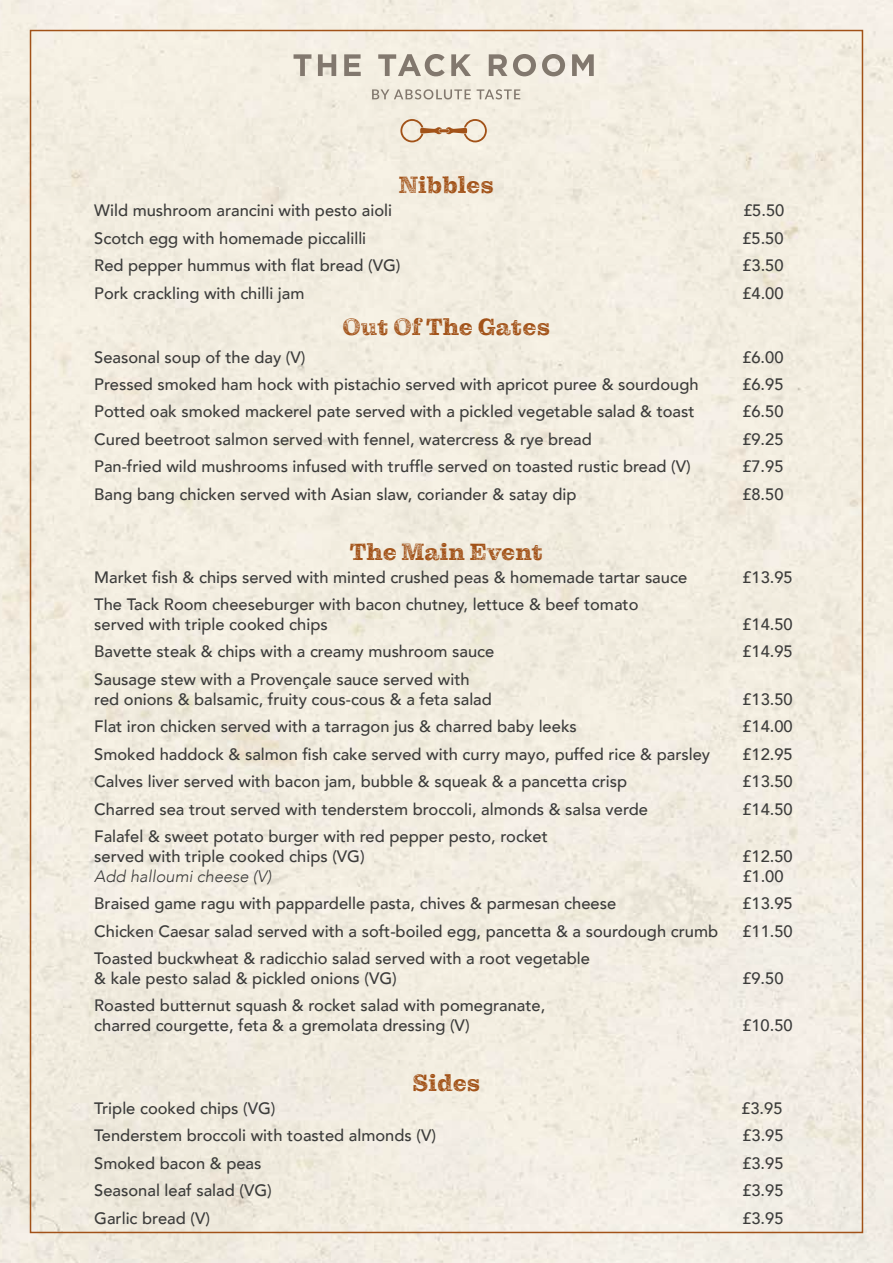
<style>
.page{position:relative;width:893px;height:1263px;background:#f3eee1}
.page>*{position:absolute;margin:0;border:0;box-sizing:border-box;transform-origin:0 0}
.t1{font:24px "Pulpo Rust 75";color:#a25218}
.t2{font:500 16.5px/19.8px "Avenir";color:#3c3c3b}
.t3{font:italic 300 16.5px "Avenir";color:#3c3c3b}
</style>
<div class="page">
<svg style="left:400px;top:119px;width:87px;height:23px;background:#e1cbb4"></svg>
<svg style="left:294px;top:54px;width:17px;height:22px"></svg>
<svg style="left:318px;top:54px;width:18px;height:22px"></svg>
<svg style="left:344px;top:54px;width:17px;height:22px"></svg>
<svg style="left:378px;top:54px;width:67px;height:22px"></svg>
<svg style="left:451px;top:54px;width:20px;height:22px"></svg>
<svg style="left:489px;top:54px;width:18px;height:22px"></svg>
<svg style="left:513px;top:54px;width:23px;height:22px"></svg>
<svg style="left:542px;top:54px;width:23px;height:22px"></svg>
<svg style="left:572px;top:54px;width:22px;height:22px"></svg>
<svg style="left:372px;top:89px;width:99px;height:10px"></svg>
<svg style="left:477px;top:89px;width:43px;height:10px"></svg>
<h1 class="t1" style="left:399px;top:171px;width:97px">Nibbles</h1>
<p class="t2" style="left:94px;top:200px;width:299px">Wild mushroom arancini with pesto aioli</p>
<p class="t2" style="left:743px;top:200px;width:43px">£5.50</p>
<p class="t2" style="left:94px;top:227px;width:274px">Scotch egg with homemade piccalilli</p>
<p class="t2" style="left:742px;top:227px;width:43px">£5.50</p>
<p class="t2" style="left:94px;top:255px;width:308px">Red pepper hummus with flat bread (VG)</p>
<p class="t2" style="left:742px;top:255px;width:43px">£3.50</p>
<p class="t2" style="left:94px;top:282px;width:212px">Pork crackling with chilli jam</p>
<p class="t2" style="left:742px;top:282px;width:43px">£4.00</p>
<h1 class="t1" style="left:343px;top:313px;width:209px">Out Of The Gates</h1>
<p class="t2" style="left:94px;top:346px;width:213px">Seasonal soup of the day (V)</p>
<p class="t2" style="left:742px;top:346px;width:43px">£6.00</p>
<p class="t2" style="left:94px;top:373px;width:606px">Pressed smoked ham hock with pistachio served with apricot puree &amp; sourdough</p>
<p class="t2" style="left:742px;top:373px;width:43px">£6.95</p>
<p class="t2" style="left:94px;top:401px;width:602px">Potted oak smoked mackerel pate served with a pickled vegetable salad &amp; toast</p>
<p class="t2" style="left:742px;top:401px;width:43px">£6.50</p>
<p class="t2" style="left:94px;top:428px;width:499px">Cured beetroot salmon served with fennel, watercress &amp; rye bread</p>
<p class="t2" style="left:742px;top:428px;width:43px">£9.25</p>
<p class="t2" style="left:94px;top:456px;width:598px">Pan-fried wild mushrooms infused with truffle served on toasted rustic bread (V)</p>
<p class="t2" style="left:742px;top:456px;width:43px">£7.95</p>
<p class="t2" style="left:94px;top:483px;width:484px">Bang bang chicken served with Asian slaw, coriander &amp; satay dip</p>
<p class="t2" style="left:742px;top:483px;width:43px">£8.50</p>
<h1 class="t1" style="left:350px;top:537px;width:195px">The Main Event</h1>
<p class="t2" style="left:94px;top:566px;width:594px">Market fish &amp; chips served with minted crushed peas &amp; homemade tartar sauce</p>
<p class="t2" style="left:742px;top:566px;width:52px">£13.95</p>
<p class="t2" style="left:94px;top:594px;width:546px">The Tack Room cheeseburger with bacon chutney, lettuce &amp; beef tomato served with triple cooked chips</p>
<p class="t2" style="left:742px;top:613px;width:52px">£14.50</p>
<p class="t2" style="left:94px;top:641px;width:402px">Bavette steak &amp; chips with a creamy mushroom sauce</p>
<p class="t2" style="left:742px;top:641px;width:52px">£14.95</p>
<p class="t2" style="left:94px;top:668px;width:399px">Sausage stew with a Provençale sauce served with red onions &amp; balsamic, fruity cous-cous &amp; a feta salad</p>
<p class="t2" style="left:742px;top:688px;width:52px">£13.50</p>
<p class="t2" style="left:94px;top:716px;width:484px">Flat iron chicken served with a tarragon jus &amp; charred baby leeks</p>
<p class="t2" style="left:742px;top:716px;width:52px">£14.00</p>
<p class="t2" style="left:94px;top:743px;width:617px">Smoked haddock &amp; salmon fish cake served with curry mayo, puffed rice &amp; parsley</p>
<p class="t2" style="left:742px;top:743px;width:52px">£12.95</p>
<p class="t2" style="left:94px;top:770px;width:534px">Calves liver served with bacon jam, bubble &amp; squeak &amp; a pancetta crisp</p>
<p class="t2" style="left:742px;top:770px;width:52px">£13.50</p>
<p class="t2" style="left:94px;top:798px;width:555px">Charred sea trout served with tenderstem broccoli, almonds &amp; salsa verde</p>
<p class="t2" style="left:742px;top:798px;width:52px">£14.50</p>
<p class="t2" style="left:94px;top:825px;width:455px">Falafel &amp; sweet potato burger with red pepper pesto, rocket served with triple cooked chips (VG)</p>
<p class="t2" style="left:742px;top:845px;width:52px">£12.50</p>
<p class="t3" style="left:94px;top:866px;width:179px">Add halloumi cheese (V)</p>
<p class="t2" style="left:742px;top:865px;width:43px">£1.00</p>
<p class="t2" style="left:94px;top:892px;width:523px">Braised game ragu with pappardelle pasta, chives &amp; parmesan cheese</p>
<p class="t2" style="left:742px;top:892px;width:52px">£13.95</p>
<p class="t2" style="left:94px;top:920px;width:625px">Chicken Caesar salad served with a soft-boiled egg, pancetta &amp; a sourdough crumb</p>
<p class="t2" style="left:742px;top:920px;width:52px">£11.50</p>
<p class="t2" style="left:94px;top:947px;width:497px">Toasted buckwheat &amp; radicchio salad served with a root vegetable &amp; kale pesto salad &amp; pickled onions (VG)</p>
<p class="t2" style="left:742px;top:967px;width:43px">£9.50</p>
<p class="t2" style="left:94px;top:995px;width:453px">Roasted butternut squash &amp; rocket salad with pomegranate, charred courgette, feta &amp; a gremolata dressing (V)</p>
<h1 class="t1" style="left:412px;top:1068px;width:70px">Sides</h1>
<p class="t2" style="left:742px;top:1014px;width:52px">£10.50</p>
<p class="t2" style="left:94px;top:1097px;width:183px">Triple cooked chips (VG)</p>
<p class="t2" style="left:741px;top:1097px;width:43px">£3.95</p>
<p class="t2" style="left:94px;top:1125px;width:343px">Tenderstem broccoli with toasted almonds (V)</p>
<p class="t2" style="left:742px;top:1125px;width:43px">£3.95</p>
<p class="t2" style="left:94px;top:1152px;width:169px">Smoked bacon &amp; peas</p>
<p class="t2" style="left:742px;top:1152px;width:43px">£3.95</p>
<p class="t2" style="left:94px;top:1180px;width:179px">Seasonal leaf salad (VG)</p>
<p class="t2" style="left:742px;top:1180px;width:43px">£3.95</p>
<p class="t2" style="left:94px;top:1207px;width:117px">Garlic bread (V)</p>
<p class="t2" style="left:742px;top:1207px;width:43px">£3.95</p>
</div>
